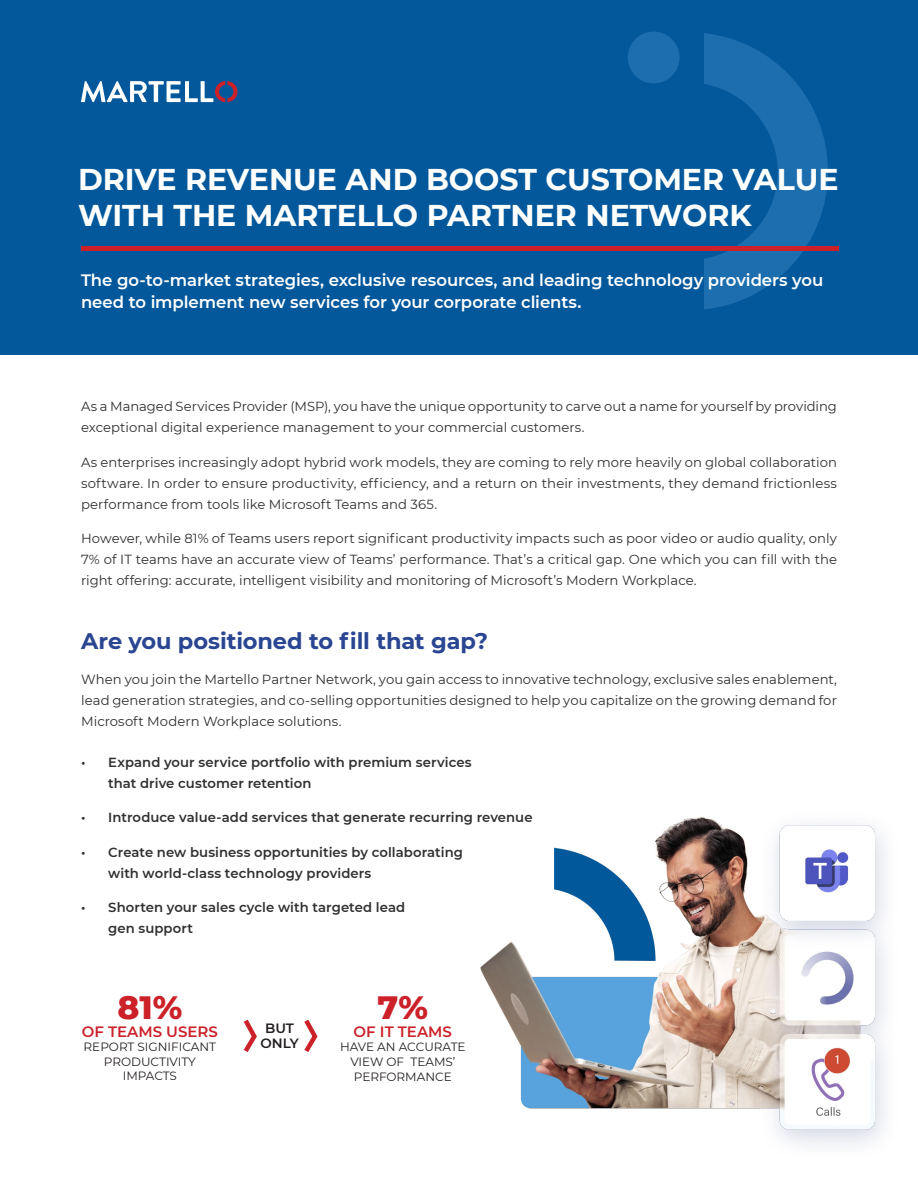
<style>
.page{position:relative;width:918px;height:1188px;background:#fff}
.page>*{position:absolute;margin:0;border:0;box-sizing:border-box;transform-origin:0 0}
.Heading_01{font:800 33px "Montserrat";color:#cc2129}
.Heading_01-2{font:700 30px/36px "Montserrat";color:#fff}
.t1{font:700 22.5px "Montserrat";letter-spacing:-.01em;color:#2a4692}
.t2{font:600 16.5px/22.5px "Montserrat";letter-spacing:-.005em;color:#fff}
.Heading_01-3{font:600 15px "Montserrat";color:#cc2129}
.Heading_01-4{font:600 13.5px "Montserrat";color:#231f20}
.t3{font:13.2px/21px "Montserrat";color:#312f30;text-align:justify}
.t4{font:600 13.2px/21px "Montserrat";letter-spacing:.005em;color:#312f30}
.Heading_01-5{font:12px/14.4px "Montserrat";color:#231f20;text-align:center}
</style>
<div class="page">
<div style="left:0;top:0;width:918px;height:354px;background:#03589b"></div>
<svg style="left:704px;top:33px;width:124px;height:277px"></svg>
<hr style="left:81px;top:247px;width:758px;height:4px;background:#cc2129">
<img style="left:481px;top:816px;width:404px;height:329px">
<svg style="left:81px;top:81px;width:156px;height:21px"></svg>
<div style="left:628px;top:32px;width:52px;height:51px;background:#1c6eae;border-radius:50%"></div>
<svg style="left:243px;top:1019px;width:14px;height:33px"></svg>
<svg style="left:304px;top:1019px;width:14px;height:33px"></svg>
<p class="Heading_01-2" style="left:78px;top:160px;width:762px">DRIVE REVENUE AND BOOST CUSTOMER VALUE<br>WITH THE MARTELLO PARTNER NETWORK</p>
<p class="t2" style="left:81px;top:268px;width:744px">The go-to-market strategies, exclusive resources, and leading technology providers you need to implement new services for your corporate clients.</p>
<p class="t3" style="left:81px;top:396px;width:757px">As a Managed Services Provider (MSP), you have the unique opportunity to carve out a name for yourself by providing exceptional digital experience management to your commercial customers.</p>
<p class="t3" style="left:81px;top:451px;width:758px">As enterprises increasingly adopt hybrid work models, they are coming to rely more heavily on global collaboration software. In order to ensure productivity, efficiency, and a return on their investments, they demand frictionless performance from tools like Microsoft Teams and 365.</p>
<p class="t3" style="left:81px;top:528px;width:758px">However, while 81% of Teams users report significant productivity impacts such as poor video or audio quality, only 7% of IT teams have an accurate view of Teams’ performance. That’s a critical gap. One which you can fill with the right offering: accurate, intelligent visibility and monitoring of Microsoft’s Modern Workplace.</p>
<p class="t1" style="left:81px;top:625px;width:408px">Are you positioned to fill that gap?</p>
<p class="t3" style="left:81px;top:668px;width:757px">When you join the Martello Partner Network, you gain access to innovative technology, exclusive sales enablement, lead generation strategies, and co-selling opportunities designed to help you capitalize on the growing demand for Microsoft Modern Workplace solutions.</p>
<p class="t4" style="left:108px;top:751px;width:365px;text-indent:-27px">• Expand your service portfolio with premium services that drive customer retention</p>
<p class="t4" style="left:81px;top:806px;width:453px">• Introduce value-add services that generate recurring revenue</p>
<p class="t4" style="left:108px;top:841px;width:356px;text-indent:-27px">• Create new business opportunities by collaborating with world-class technology providers</p>
<p class="t4" style="left:108px;top:896px;width:299px;text-indent:-27px">• Shorten your sales cycle with targeted lead gen support</p>
<p class="Heading_01" style="left:117px;top:983px;width:67px">81%</p>
<p class="Heading_01-3" style="left:82px;top:1021px;width:138px">OF TEAMS USERS</p>
<p class="Heading_01-5" style="left:84px;top:1039px;width:134px">REPORT SIGNIFICANT<br>PRODUCTIVITY<br>IMPACTS</p>
<p class="Heading_01-4" style="left:265px;top:1018px;width:30px">BUT</p>
<p class="Heading_01-4" style="left:261px;top:1034px;width:40px">ONLY</p>
<p class="Heading_01" style="left:377px;top:983px;width:52px">7%</p>
<p class="Heading_01-3" style="left:354px;top:1021px;width:100px">OF IT TEAMS</p>
<p class="Heading_01-5" style="left:340px;top:1039px;width:127px">HAVE AN ACCURATE<br>VIEW OF TEAMS’<br>PERFORMANCE</p>
</div>
